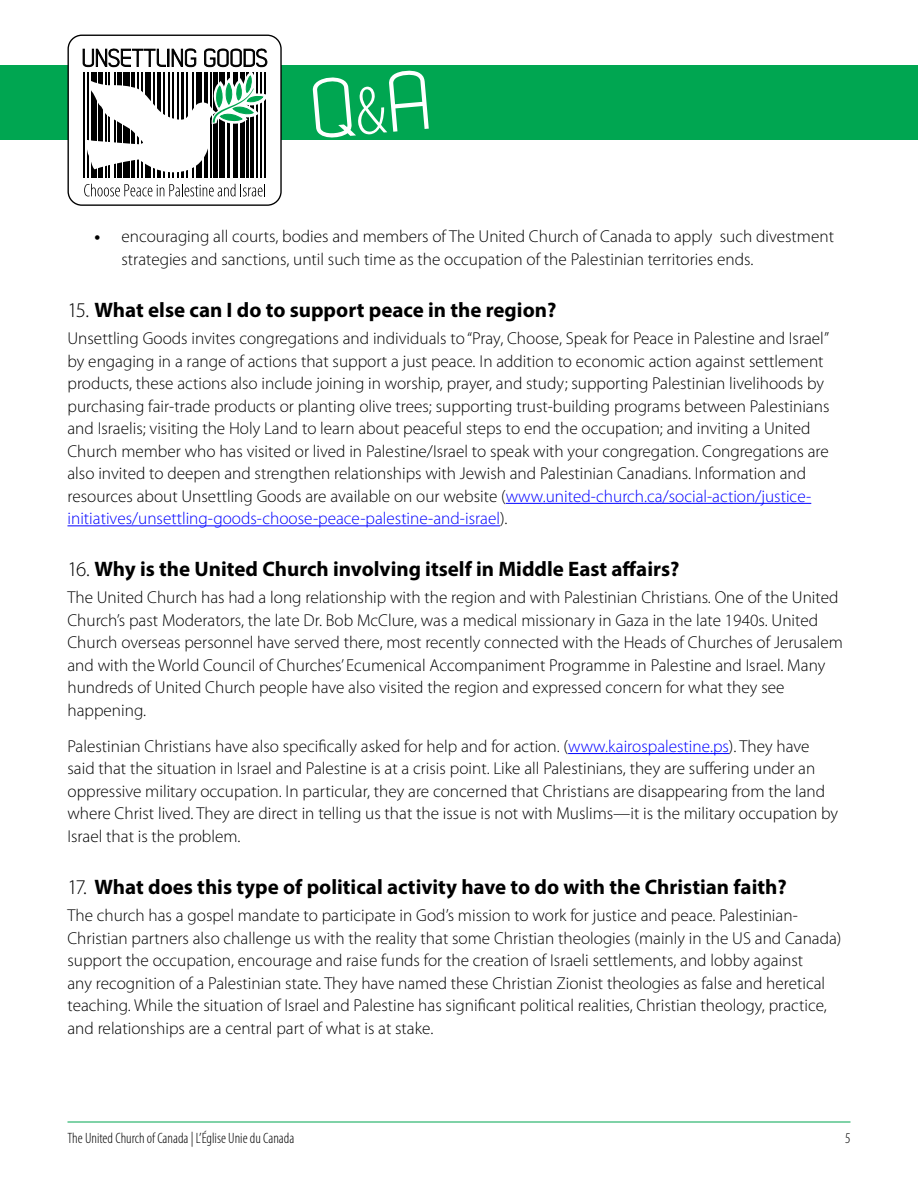
<style>
.page{position:relative;width:918px;height:1188px;background:#fff}
.page>*{position:absolute;margin:0;border:0;box-sizing:border-box;transform-origin:0 0}
.H2__Hanging{font:700 21px "Myriad Pro";color:#000}
.body_text{font:300 17.25px/22.5px "Myriad Pro";color:#000}
.t1{font:300 condensed 15px "Myriad Pro";color:#000}
.s1{font-weight:700}
.s2{font-weight:300}
.s3{color:#00f}
</style>
<div class="page">
<div style="left:0;top:66px;width:918px;height:74px;background:#00a651"></div>
<div style="left:68px;top:35px;width:213px;height:170px;background:#fff;border-radius:14px"></div>
<div style="left:68px;top:35px;width:214px;height:171px;border:1px solid #000;border-radius:14px"></div>
<svg style="left:84px;top:184px;width:181px;height:12px"></svg>
<svg style="left:82px;top:48px;width:186px;height:130px"></svg>
<hr style="left:68px;top:1122px;width:782px;height:1px;background:#00a651">
<hr style="left:506px;top:503px;width:305px;height:1px;background:#00f">
<hr style="left:68px;top:525px;width:432px;height:1px;background:#00f">
<hr style="left:568px;top:753px;width:161px;height:1px;background:#00f">
<p class="body_text" style="left:122px;top:225px;width:714px;text-indent:-27px"><span class="s1">•</span> encouraging all courts, bodies and members of The United Church of Canada to apply such divestment strategies and sanctions, until such time as the occupation of the Palestinian territories ends.</p>
<p class="H2__Hanging" style="left:68px;top:296px;width:490px"><span class="s2">15.</span> What else can I do to support peace in the region?</p>
<p class="body_text" style="left:68px;top:327px;width:763px">Unsettling Goods invites congregations and individuals to “Pray, Choose, Speak for Peace in Palestine and Israel” by engaging in a range of actions that support a just peace. In addition to economic action against settlement products, these actions also include joining in worship, prayer, and study; supporting Palestinian livelihoods by purchasing fair-trade products or planting olive trees; supporting trust-building programs between Palestinians and Israelis; visiting the Holy Land to learn about peaceful steps to end the occupation; and inviting a United Church member who has visited or lived in Palestine/Israel to speak with your congregation. Congregations are also invited to deepen and strengthen relationships with Jewish and Palestinian Canadians. Information and resources about Unsettling Goods are available on our website (<span class="s3">www.united-church.ca/social-action/justice&shy;initiatives/unsettling-goods-choose-peace-palestine-and-israel</span>).</p>
<p class="H2__Hanging" style="left:68px;top:556px;width:614px"><span class="s2">16.</span> Why is the United Church involving itself in Middle East affairs?</p>
<p class="body_text" style="left:68px;top:586px;width:777px">The United Church has had a long relationship with the region and with Palestinian Christians. One of the United Church’s past Moderators, the late Dr. Bob McClure, was a medical missionary in Gaza in the late 1940s. United Church overseas personnel have served there, most recently connected with the Heads of Churches of Jerusalem and with the World Council of Churches’ Ecumenical Accompaniment Programme in Palestine and Israel. Many hundreds of United Church people have also visited the region and expressed concern for what they see happening.</p>
<p class="body_text" style="left:68px;top:735px;width:772px">Palestinian Christians have also specifically asked for help and for action. (<span class="s3">www.kairospalestine.ps</span>). They have said that the situation in Israel and Palestine is at a crisis point. Like all Palestinians, they are suffering under an oppressive military occupation. In particular, they are concerned that Christians are disappearing from the land where Christ lived. They are direct in telling us that the issue is not with Muslims—it is the military occupation by Israel that is the problem.</p>
<p class="H2__Hanging" style="left:68px;top:873px;width:721px"><span class="s2">17.</span> What does this type of political activity have to do with the Christian faith?</p>
<p class="body_text" style="left:68px;top:904px;width:776px">The church has a gospel mandate to participate in God’s mission to work for justice and peace. Palestinian-Christian partners also challenge us with the reality that some Christian theologies (mainly in the US and Canada) support the occupation, encourage and raise funds for the creation of Israeli settlements, and lobby against<br>any recognition of a Palestinian state. They have named these Christian Zionist theologies as false and heretical teaching. While the situation of Israel and Palestine has significant political realities, Christian theology, practice, and relationships are a central part of what is at stake.</p>
<p class="t1" style="left:68px;top:1129px;width:228px">The United Church of Canada | L’Église Unie du Canada</p>
<p class="t1" style="left:845px;top:1129px;width:7px">5</p>
</div>
